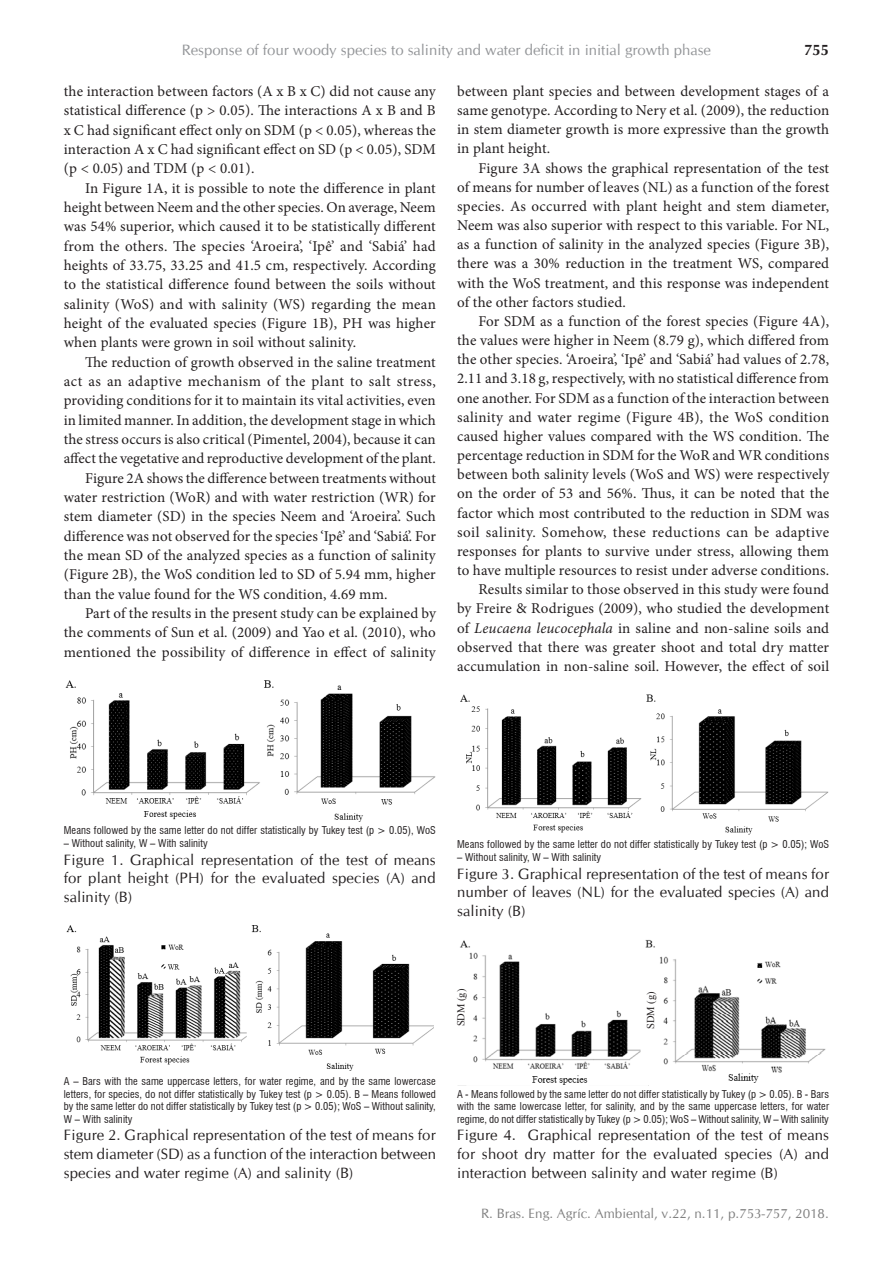
<style>
.page{position:relative;width:893px;height:1263px;background:#fff}
.page>*{position:absolute;margin:0;border:0;box-sizing:border-box;transform-origin:0 0}
.t1{font:15px/19.2px "Minion Pro";letter-spacing:.01em;color:#231f20;text-align:justify}
.t2{font:15px/18.8px "CG Omega";letter-spacing:.01em;color:#231f20;text-align:justify}
.t3{font:15px "CG Omega";color:#939598}
.t4{font:700 15px "CG Omega";color:#231f20}
.t5{font:13.5px "CG Omega";color:#808080}
.t6{font:condensed 10.5px/12.6px "Swiss 721 BT";letter-spacing:.01em;color:#231f20;text-align:justify}
.t7{font:10.5px "Times New Roman";color:#231f20}
.s1{font-style:italic}
</style>
<div class="page">
<img style="left:65px;top:680px;width:371px;height:142px">
<img style="left:66px;top:925px;width:368px;height:146px">
<img style="left:460px;top:939px;width:366px;height:146px">
<img style="left:460px;top:694px;width:369px;height:141px">
<p class="t3" style="left:182px;top:41px;width:531px">Response of four woody species to salinity and water deficit in initial growth phase</p>
<p class="t4" style="left:804px;top:41px;width:26px">755</p>
<p class="t1" style="left:64px;top:82px;width:374px">the interaction between factors (A x B x C) did not cause any statistical difference (p &gt; 0.05). The interactions A x B and B x C had significant effect only on SDM (p &lt; 0.05), whereas the interaction A x C had significant effect on SD (p &lt; 0.05), SDM (p &lt; 0.05) and TDM (p &lt; 0.01).</p>
<p class="t1" style="left:64px;top:178px;width:374px;text-indent:21px">In Figure 1A, it is possible to note the difference in plant height between Neem and the other species. On average, Neem was 54% superior, which caused it to be statistically different from the others. The species ‘Aroeira’, ‘Ipê’ and ‘Sabiá’ had heights of 33.75, 33.25 and 41.5 cm, respectively. According to the statistical difference found between the soils without salinity (WoS) and with salinity (WS) regarding the mean height of the evaluated species (Figure 1B), PH was higher when plants were grown in soil without salinity.</p>
<p class="t1" style="left:64px;top:352px;width:374px;text-indent:21px">The reduction of growth observed in the saline treatment act as an adaptive mechanism of the plant to salt stress, providing conditions for it to maintain its vital activities, even in limited manner. In addition, the development stage in which the stress occurs is also critical (Pimentel, 2004), because it can affect the vegetative and reproductive development of the plant.</p>
<p class="t1" style="left:64px;top:468px;width:374px;text-indent:21px">Figure 2A shows the difference between treatments without water restriction (WoR) and with water restriction (WR) for stem diameter (SD) in the species Neem and ‘Aroeira’. Such difference was not observed for the species ‘Ipê’ and ‘Sabiá’. For the mean SD of the analyzed species as a function of salinity (Figure 2B), the WoS condition led to SD of 5.94 mm, higher than the value found for the WS condition, 4.69 mm.</p>
<p class="t1" style="left:64px;top:603px;width:374px;text-indent:21px">Part of the results in the present study can be explained by the comments of Sun et al. (2009) and Yao et al. (2010), who mentioned the possibility of difference in effect of salinity</p>
<p class="t1" style="left:457px;top:82px;width:374px">between plant species and between development stages of a same genotype. According to Nery et al. (2009), the reduction in stem diameter growth is more expressive than the growth in plant height.</p>
<p class="t1" style="left:457px;top:158px;width:374px;text-indent:21px">Figure 3A shows the graphical representation of the test of means for number of leaves (NL) as a function of the forest species. As occurred with plant height and stem diameter, Neem was also superior with respect to this variable. For NL, as a function of salinity in the analyzed species (Figure 3B), there was a 30% reduction in the treatment WS, compared with the WoS treatment, and this response was independent of the other factors studied.</p>
<p class="t1" style="left:457px;top:312px;width:374px;text-indent:21px">For SDM as a function of the forest species (Figure 4A), the values were higher in Neem (8.79 g), which differed from the other species. ‘Aroeira’, ‘Ipê’ and ‘Sabiá’ had values of 2.78, 2.11 and 3.18 g, respectively, with no statistical difference from one another. For SDM as a function of the interaction between salinity and water regime (Figure 4B), the WoS condition caused higher values compared with the WS condition. The percentage reduction in SDM for the WoR and WR conditions between both salinity levels (WoS and WS) were respectively on the order of 53 and 56%. Thus, it can be noted that the factor which most contributed to the reduction in SDM was soil salinity. Somehow, these reductions can be adaptive responses for plants to survive under stress, allowing them to have multiple resources to resist under adverse conditions.</p>
<p class="t1" style="left:457px;top:580px;width:374px;text-indent:21px">Results similar to those observed in this study were found by Freire &amp; Rodrigues (2009), who studied the development of <span class="s1">Leucaena leucocephala</span> in saline and non-saline soils and observed that there was greater shoot and total dry matter accumulation in non-saline soil. However, the effect of soil</p>
<p class="t6" style="left:64px;top:824px;width:374px">Means followed by the same letter do not differ statistically by Tukey test (p &gt; 0.05), WoS</p>
<p class="t6" style="left:64px;top:837px;width:146px">– Without salinity, W – With salinity</p>
<p class="t2" style="left:64px;top:850px;width:373px">Figure 1. Graphical representation of the test of means for plant height (PH) for the evaluated species (A) and salinity (B)</p>
<p class="t6" style="left:457px;top:838px;width:374px">Means followed by the same letter do not differ statistically by Tukey test (p &gt; 0.05); WoS</p>
<p class="t6" style="left:457px;top:851px;width:146px">– Without salinity, W – With salinity</p>
<p class="t2" style="left:457px;top:864px;width:373px">Figure 3. Graphical representation of the test of means for number of leaves (NL) for the evaluated species (A) and salinity (B)</p>
<p class="t6" style="left:64px;top:1075px;width:374px">A – Bars with the same uppercase letters, for water regime, and by the same lowercase letters, for species, do not differ statistically by Tukey test (p &gt; 0.05). B – Means followed by the same letter do not differ statistically by Tukey test (p &gt; 0.05); WoS – Without salinity, W – With salinity</p>
<p class="t2" style="left:64px;top:1126px;width:374px">Figure 2. Graphical representation of the test of means for stem diameter (SD) as a function of the interaction between species and water regime (A) and salinity (B)</p>
<p class="t7" style="left:454px;top:1026px;width:39px;rotate:-90deg">SDM (g)</p>
<p class="t7" style="left:643px;top:1029px;width:39px;rotate:-90deg">SDM (g)</p>
<p class="t6" style="left:457px;top:1087px;width:373px">A - Means followed by the same letter do not differ statistically by Tukey (p &gt; 0.05). B - Bars with the same lowercase letter, for salinity, and by the same uppercase letters, for water regime, do not differ statistically by Tukey (p &gt; 0.05); WoS – Without salinity, W – With salinity</p>
<p class="t2" style="left:457px;top:1126px;width:373px">Figure 4. Graphical representation of the test of means for shoot dry matter for the evaluated species (A) and interaction between salinity and water regime (B)</p>
<p class="t5" style="left:481px;top:1205px;width:349px">R. Bras. Eng. Agríc. Ambiental, v.22, n.11, p.753-757, 2018.</p>
</div>
